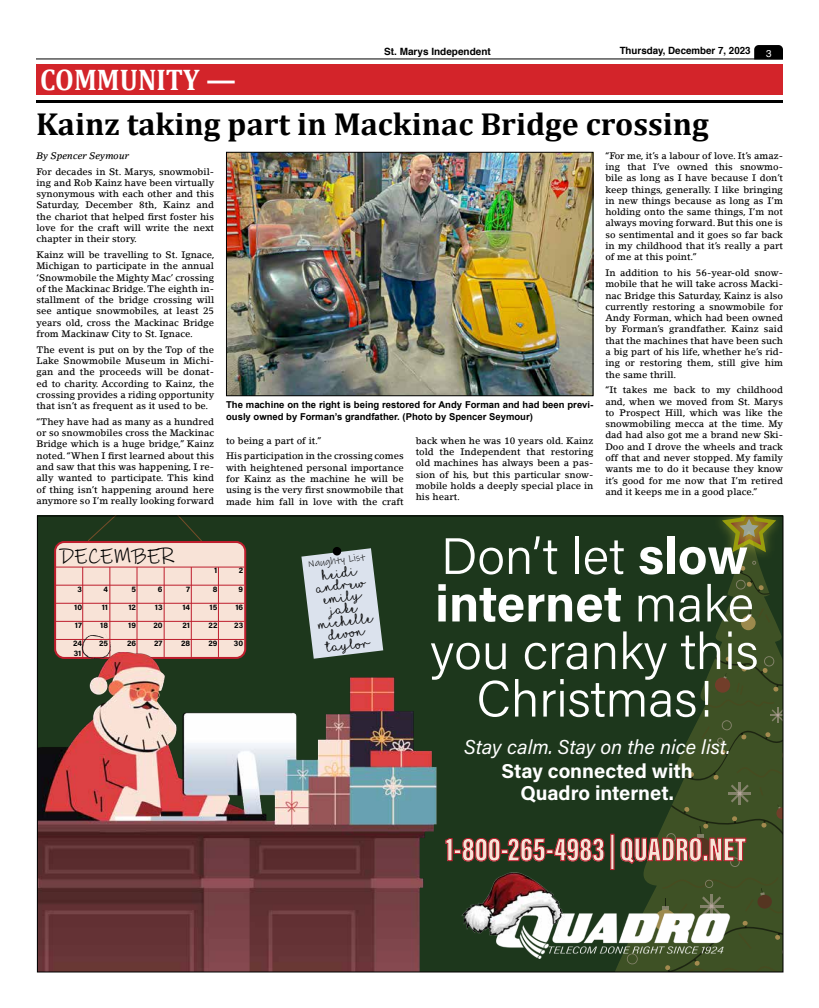
<style>
.page{position:relative;width:819px;height:1008px;background:#fff}
.page>*{position:absolute;margin:0;border:0;box-sizing:border-box;transform-origin:0 0}
.t1{font:300 51.1px/47.6px "Acumin Pro";color:#fff;text-align:center}
.t2{font:900 33.9px "Acumin Pro Extra Cond";color:#f8e3d7}
.t3{font:700 32px "Cambria";color:#000}
.t4{font:700 30px "Cambria";color:#fff;scale:.9 1}
.t5{font:22.5px "Ink Free";color:#000}
.t6{font:700 20.1px/22.1px "Acumin Pro";color:#fff;text-align:center}
.t7{font:italic 20.1px "Acumin Pro";color:#fff}
.t8{font:15.1px/12.1px "I Love Glitter";color:#000;text-align:center;scale:1.23 1}
.t9{font:10.1px "Ink Free";color:#000}
.t10{font:700 10px "Helvetica";color:#000}
.t11{font:10px "Helvetica";color:#fff}
.t12{font:700 9.5px/11.4px "Arial";color:#000}
.t13{font:500 9.4px/11.3px "Lino Letter Std";color:#000;text-align:justify}
.t14{font:italic 500 9.4px "Lino Letter Std";color:#000}
.t15{font:700 8px/10.7px "Acumin Pro";color:#000}
.s1{font-weight:700}
</style>
<div class="page">
<hr style="left:36px;top:58px;width:747px;height:1px;background:#000">
<svg style="left:754px;top:45px;width:29px;height:14px"></svg>
<div style="left:36px;top:64px;width:747px;height:31px;background:#d3242a"></div>
<hr style="left:36px;top:100px;width:747px;height:3px;background:#000">
<div style="left:37px;top:516px;width:746px;height:456px;background:#1d371c"></div>
<svg style="left:610px;top:570px;width:171px;height:307px"></svg>
<svg style="left:758px;top:608px;width:12px;height:15px"></svg>
<svg style="left:748px;top:609px;width:4px;height:8px"></svg>
<div style="left:741px;top:616px;width:15px;height:14px;background:#9d8a4d;border-radius:50%"></div>
<svg style="left:730px;top:612px;width:4px;height:4px"></svg>
<div style="left:616px;top:877px;width:165px;height:93px;background:#3e5125"></div>
<div style="left:757px;top:895px;width:15px;height:14px;background:#553521;border-radius:50%"></div>
<img style="left:720px;top:519px;width:58px;height:42px">
<svg style="left:722px;top:518px;width:54px;height:34px"></svg>
<svg style="left:736px;top:561px;width:34px;height:34px"></svg>
<svg style="left:301px;top:548px;width:81px;height:92px"></svg>
<div style="left:332px;top:547px;width:9px;height:9px;background:#000;border-radius:4px"></div>
<svg style="left:88px;top:518px;width:114px;height:23px"></svg>
<div style="left:55px;top:542px;width:190px;height:116px;background:#f8e3d7;border-radius:9px"></div>
<div style="left:54px;top:541px;width:192px;height:118px;border:2px solid #be1e2d;border-radius:9px"></div>
<hr style="left:55px;top:567px;width:189px;height:1px;background:#be1e2d">
<hr style="left:82px;top:567px;width:1px;height:90px;background:#be1e2d">
<hr style="left:109px;top:567px;width:1px;height:90px;background:#be1e2d">
<hr style="left:137px;top:567px;width:1px;height:90px;background:#be1e2d">
<hr style="left:164px;top:567px;width:1px;height:90px;background:#be1e2d">
<hr style="left:191px;top:567px;width:1px;height:90px;background:#be1e2d">
<hr style="left:218px;top:567px;width:1px;height:90px;background:#be1e2d">
<hr style="left:55px;top:585px;width:189px;height:1px;background:#be1e2d">
<hr style="left:55px;top:603px;width:189px;height:1px;background:#be1e2d">
<hr style="left:55px;top:621px;width:189px;height:1px;background:#be1e2d">
<hr style="left:55px;top:639px;width:189px;height:1px;background:#be1e2d">
<svg style="left:82px;top:632px;width:29px;height:8px"></svg>
<img style="left:39px;top:640px;width:398px;height:330px">
<img style="left:461px;top:864px;width:271px;height:94px">
<svg style="left:445px;top:838px;width:160px;height:24px"></svg>
<div style="left:610px;top:834px;width:4px;height:36px;border:1px solid #be1e2d"></div>
<svg style="left:620px;top:656px;width:164px;height:211px"></svg>
<img style="left:228px;top:154px;width:363px;height:240px">
<div style="left:226px;top:152px;width:367px;height:244px;border:1px solid #000"></div>
<h3 class="t4" style="left:40px;top:59px;width:219px">COMMUNITY —</h3>
<p class="t10" style="left:384px;top:43px;width:108px">St. Marys Independent</p>
<p class="t10" style="left:620px;top:43px;width:132px">Thursday, December 7, 2023</p>
<p class="t11" style="left:766px;top:46px;width:7px">3</p>
<h3 class="t3" style="left:36px;top:102px;width:674px">Kainz taking part in Mackinac Bridge crossing</h3>
<p class="t14" style="left:36px;top:150px;width:94px">By Spencer Seymour</p>
<p class="t13" style="left:36px;top:166px;width:179px">For decades in St. Marys, snowmobil&shy;ing and Rob Kainz have been virtually synonymous with each other and this Saturday, December 8th, Kainz and the chariot that helped first foster his love for the craft will write the next chapter in their story.</p>
<p class="t13" style="left:36px;top:249px;width:180px">Kainz will be travelling to St. Ignace, Michigan to participate in the annual ‘Snowmobile the Mighty Mac’ crossing of the Mackinac Bridge. The eighth in&shy;stallment of the bridge crossing will see antique snowmobiles, at least 25 years old, cross the Mackinac Bridge from Mackinaw City to St. Ignace.</p>
<p class="t13" style="left:36px;top:344px;width:179px">The event is put on by the Top of the Lake Snowmobile Museum in Michi&shy;gan and the proceeds will be donat&shy;ed to charity. According to Kainz, the crossing provides a riding opportunity that isn’t as frequent as it used to be.</p>
<p class="t13" style="left:36px;top:416px;width:179px">“They have had as many as a hundred or so snowmobiles cross the Mackinac Bridge which is a huge bridge,” Kainz noted. “When I first learned about this and saw that this was happening, I re&shy;ally wanted to participate. This kind of thing isn’t happening around here anymore so I’m really looking forward</p>
<p class="t12" style="left:226px;top:400px;width:369px">The machine on the right is being restored for Andy Forman and had been previ&shy;ously owned by Forman’s grandfather. (Photo by Spencer Seymour)</p>
<p class="t13" style="left:226px;top:432px;width:179px;line-height:15.8px">to being a part of it.”<br>His participation in the crossing comes</p>
<p class="t13" style="left:226px;top:462px;width:179px">with heightened personal importance for Kainz as the machine he will be using is the very first snowmobile that made him fall in love with the craft</p>
<p class="t13" style="left:416px;top:435px;width:179px">back when he was 10 years old. Kainz told the Independent that restoring old machines has always been a pas&shy;sion of his, but this particular snow&shy;mobile holds a deeply special place in his heart.</p>
<p class="t13" style="left:605px;top:150px;width:179px">“For me, it’s a labour of love. It’s amaz&shy;ing that I’ve owned this snowmo&shy;bile as long as I have because I don’t keep things, generally. I like bringing in new things because as long as I’m holding onto the same things, I’m not always moving forward. But this one is so sentimental and it goes so far back in my childhood that it’s really a part of me at this point.”</p>
<p class="t13" style="left:605px;top:267px;width:179px">In addition to his 56-year-old snow&shy;mobile that he will take across Macki&shy;nac Bridge this Saturday, Kainz is also currently restoring a snowmobile for Andy Forman, which had been owned by Forman’s grandfather. Kainz said that the machines that have been such a big part of his life, whether he’s rid&shy;ing or restoring them, still give him the same thrill.</p>
<p class="t13" style="left:605px;top:384px;width:179px">“It takes me back to my childhood and, when we moved from St. Marys to Prospect Hill, which was like the snowmobiling mecca at the time. My dad had also got me a brand new Ski-Doo and I drove the wheels and track off that and never stopped. My family wants me to do it because they know it’s good for me now that I’m retired and it keeps me in a good place.”</p>
<h3 class="t5" style="left:59px;top:541px;width:116px">DECEMBER</h3>
<p class="t15" style="left:214px;top:565px;width:5px">1</p>
<p class="t15" style="left:239px;top:565px;width:6px">2</p>
<p class="t15" style="left:78px;top:583px;width:6px">3</p>
<p class="t15" style="left:104px;top:583px;width:6px">4</p>
<p class="t15" style="left:132px;top:583px;width:6px">5</p>
<p class="t15" style="left:158px;top:583px;width:6px">6</p>
<p class="t15" style="left:186px;top:583px;width:5px">7</p>
<p class="t15" style="left:213px;top:583px;width:6px">8</p>
<p class="t15" style="left:239px;top:583px;width:6px">9</p>
<p class="t15" style="left:74px;top:601px;width:9px">10</p>
<p class="t15" style="left:102px;top:601px;width:8px">11</p>
<p class="t15" style="left:128px;top:601px;width:9px">12</p>
<p class="t15" style="left:155px;top:601px;width:9px">13</p>
<p class="t15" style="left:182px;top:601px;width:9px">14</p>
<p class="t15" style="left:210px;top:601px;width:9px">15</p>
<p class="t15" style="left:235px;top:601px;width:9px">16</p>
<p class="t15" style="left:75px;top:619px;width:9px">17</p>
<p class="t15" style="left:100px;top:619px;width:9px">18</p>
<p class="t15" style="left:128px;top:619px;width:9px">19</p>
<p class="t15" style="left:153px;top:619px;width:11px">20</p>
<p class="t15" style="left:183px;top:619px;width:9px">21</p>
<p class="t15" style="left:208px;top:619px;width:11px">22</p>
<p class="t15" style="left:234px;top:619px;width:10px">23</p>
<p class="t15" style="left:73px;top:637px;width:10px">24<br>31</p>
<p class="t15" style="left:99px;top:637px;width:10px">25</p>
<p class="t15" style="left:127px;top:637px;width:11px">26</p>
<p class="t15" style="left:154px;top:637px;width:10px">27</p>
<p class="t15" style="left:181px;top:637px;width:11px">28</p>
<p class="t15" style="left:208px;top:637px;width:11px">29</p>
<p class="t15" style="left:234px;top:637px;width:11px">30</p>
<p class="t9" style="left:307px;top:557px;width:59px;rotate:-7deg">Naughty List</p>
<h3 class="t8" style="left:311px;top:571px;width:47px;rotate:-7deg">Heidi<br>Andrew<br>Emily<br>Jake<br>Michelle<br>Devon<br>Taylor</h3>
<h1 class="t1" style="left:430px;top:530px;width:330px">Don’t let <span class="s1">slow internet</span> make you cranky this<br>Christmas!</h1>
<h3 class="t7" style="left:464px;top:733px;width:268px">Stay calm. Stay on the nice list.</h3>
<h3 class="t6" style="left:502px;top:759px;width:193px">Stay connected with<br>Quadro internet.</h3>
<h2 class="t2" style="left:446px;top:828px;width:302px">1-800-265-4983 | QUADRO.NET</h2>
</div>
